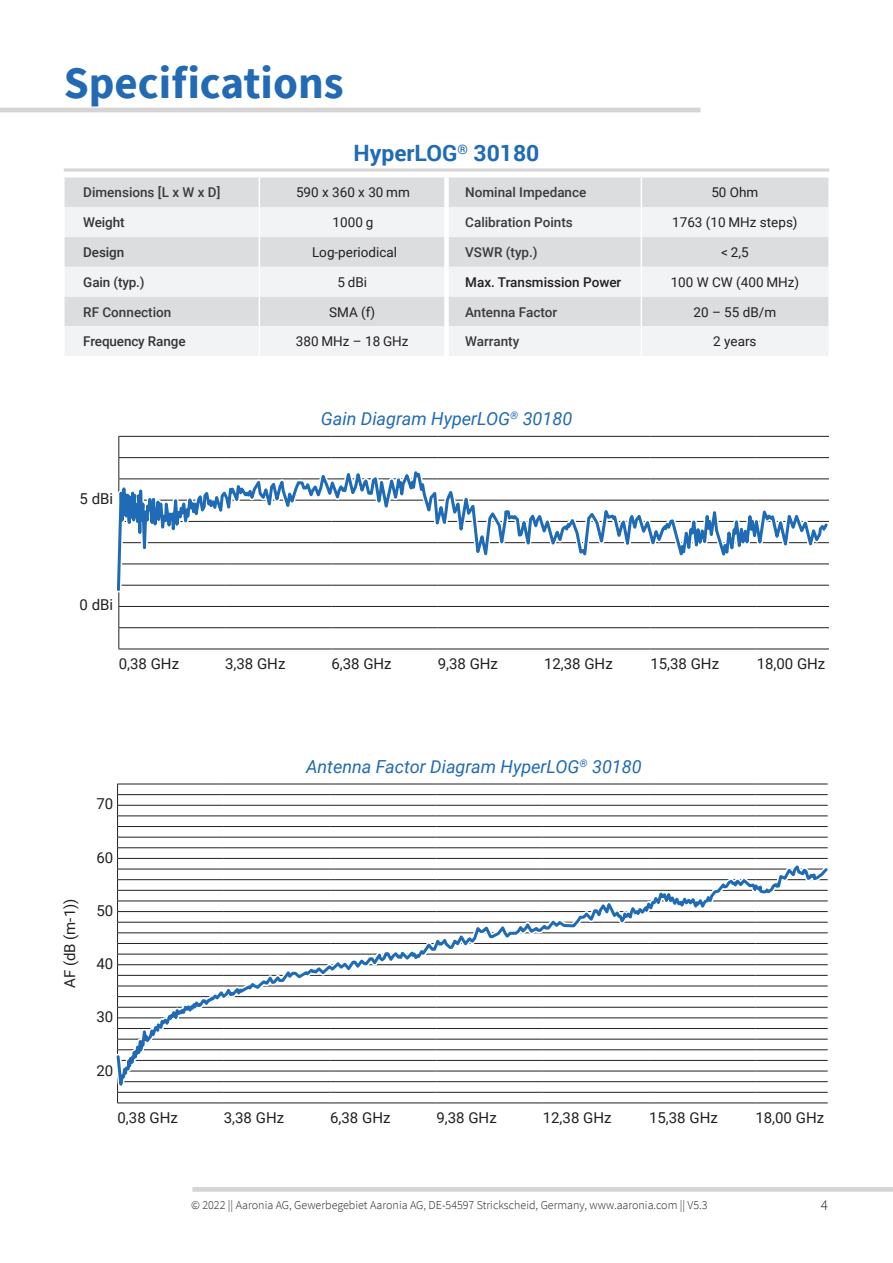
<style>
.page{position:relative;width:893px;height:1263px;background:#fff}
.page>*{position:absolute;margin:0;border:0;box-sizing:border-box;transform-origin:0 0}
.t1{font:700 45px "Source Sans Pro";color:#226ab4}
.t2{font:700 22.5px "Roboto";color:#1f6bb5}
.t3{font:italic 18px "Roboto";color:#226ab4}
.t4{font:15px "Roboto";color:#231f20}
.t5{font:300 15px "Source Sans Pro";color:#231f20}
.t6{font:13.5px "Roboto";color:#231f20}
.t7{font:500 13.5px "Roboto";color:#3c3a3b}
.t8{font:500 13.5px "Roboto";letter-spacing:-.01em;color:#333538}
.t9{font:500 13.5px "Roboto";color:#231f20}
.t10{font:300 12px "Source Sans Pro";color:#231f20}
</style>
<div class="page">
<svg style="left:192px;top:1187px;width:701px;height:5px;background:#d8d6d6"></svg>
<svg style="left:65px;top:207px;width:47px;height:149px;fill:#f2f3f4"></svg>
<hr style="left:0;top:108px;width:701px;height:4px;background:#d6d4d4">
<div style="left:64px;top:168px;width:765px;height:3px;border:2px solid #d6d4d4"></div>
<hr style="left:117px;top:794px;width:107px;height:1px;background:#231f20">
<hr style="left:224px;top:794px;width:106px;height:1px;background:#231f20">
<hr style="left:330px;top:794px;width:106px;height:1px;background:#231f20">
<hr style="left:436px;top:794px;width:107px;height:1px;background:#231f20">
<hr style="left:543px;top:794px;width:106px;height:1px;background:#231f20">
<hr style="left:649px;top:794px;width:106px;height:1px;background:#231f20">
<hr style="left:755px;top:794px;width:73px;height:1px;background:#231f20">
<hr style="left:117px;top:816px;width:107px;height:1px;background:#231f20">
<hr style="left:224px;top:816px;width:106px;height:1px;background:#231f20">
<hr style="left:330px;top:816px;width:106px;height:1px;background:#231f20">
<hr style="left:436px;top:816px;width:107px;height:1px;background:#231f20">
<hr style="left:543px;top:816px;width:106px;height:1px;background:#231f20">
<hr style="left:649px;top:816px;width:106px;height:1px;background:#231f20">
<hr style="left:755px;top:816px;width:73px;height:1px;background:#231f20">
<hr style="left:117px;top:837px;width:107px;height:1px;background:#231f20">
<hr style="left:224px;top:837px;width:106px;height:1px;background:#231f20">
<hr style="left:330px;top:837px;width:106px;height:1px;background:#231f20">
<hr style="left:436px;top:837px;width:107px;height:1px;background:#231f20">
<hr style="left:543px;top:837px;width:106px;height:1px;background:#231f20">
<hr style="left:649px;top:837px;width:106px;height:1px;background:#231f20">
<hr style="left:755px;top:837px;width:73px;height:1px;background:#231f20">
<hr style="left:117px;top:847px;width:107px;height:1px;background:#231f20">
<hr style="left:224px;top:847px;width:106px;height:1px;background:#231f20">
<hr style="left:330px;top:847px;width:106px;height:1px;background:#231f20">
<hr style="left:436px;top:847px;width:107px;height:1px;background:#231f20">
<hr style="left:543px;top:847px;width:106px;height:1px;background:#231f20">
<hr style="left:649px;top:847px;width:106px;height:1px;background:#231f20">
<hr style="left:755px;top:847px;width:73px;height:1px;background:#231f20">
<svg style="left:117px;top:785px;width:1px;height:69px"></svg>
<hr style="left:118px;top:805px;width:106px;height:1px;background:#231f20">
<hr style="left:224px;top:805px;width:106px;height:1px;background:#231f20">
<hr style="left:330px;top:805px;width:106px;height:1px;background:#231f20">
<hr style="left:436px;top:805px;width:107px;height:1px;background:#231f20">
<hr style="left:543px;top:805px;width:106px;height:1px;background:#231f20">
<hr style="left:649px;top:805px;width:106px;height:1px;background:#231f20">
<hr style="left:755px;top:805px;width:73px;height:1px;background:#231f20">
<hr style="left:117px;top:826px;width:107px;height:1px;background:#231f20">
<hr style="left:224px;top:826px;width:106px;height:1px;background:#231f20">
<hr style="left:330px;top:826px;width:106px;height:1px;background:#231f20">
<hr style="left:436px;top:826px;width:107px;height:1px;background:#231f20">
<hr style="left:543px;top:826px;width:106px;height:1px;background:#231f20">
<hr style="left:649px;top:826px;width:106px;height:1px;background:#231f20">
<hr style="left:755px;top:826px;width:73px;height:1px;background:#231f20">
<hr style="left:117px;top:784px;width:107px;height:1px;background:#231f20">
<hr style="left:224px;top:784px;width:106px;height:1px;background:#231f20">
<hr style="left:330px;top:784px;width:106px;height:1px;background:#231f20">
<hr style="left:436px;top:784px;width:107px;height:1px;background:#231f20">
<hr style="left:543px;top:784px;width:106px;height:1px;background:#231f20">
<hr style="left:649px;top:784px;width:106px;height:1px;background:#231f20">
<hr style="left:755px;top:784px;width:73px;height:1px;background:#231f20">
<svg style="left:112px;top:169px;width:717px;height:187px"></svg>
<svg style="left:115px;top:340px;width:714px;height:310px"></svg>
<svg style="left:117px;top:854px;width:711px;height:7px"></svg>
<svg style="left:116px;top:861px;width:712px;height:243px"></svg>
<p class="t1" style="left:64px;top:52px;width:281px">Specifications</p>
<p class="t2" style="left:353px;top:137px;width:187px">HyperLOG<sup>®</sup> 30180</p>
<p class="t7" style="left:83px;top:183px;width:139px">Dimensions [L x W x D]</p>
<p class="t6" style="left:296px;top:183px;width:115px">590 x 360 x 30 mm</p>
<p class="t7" style="left:465px;top:183px;width:123px">Nominal Impedance</p>
<p class="t6" style="left:711px;top:183px;width:49px">50 Ohm</p>
<p class="t8" style="left:83px;top:213px;width:43px">Weight</p>
<p class="t6" style="left:333px;top:213px;width:42px">1000 g</p>
<p class="t7" style="left:465px;top:213px;width:109px">Calibration Points</p>
<p class="t6" style="left:672px;top:213px;width:127px">1763 (10 MHz steps)</p>
<p class="t8" style="left:83px;top:243px;width:42px">Design</p>
<p class="t6" style="left:312px;top:243px;width:87px">Log-periodical</p>
<p class="t7" style="left:465px;top:243px;width:74px">VSWR (typ.)</p>
<p class="t6" style="left:721px;top:243px;width:29px">&lt; 2,5</p>
<p class="t8" style="left:83px;top:272px;width:63px">Gain (typ.)</p>
<p class="t6" style="left:337px;top:272px;width:31px">5 dBi</p>
<p class="t9" style="left:465px;top:272px;width:158px">Max. Transmission Power</p>
<p class="t6" style="left:671px;top:272px;width:130px">100 W CW (400 MHz)</p>
<p class="t7" style="left:83px;top:302px;width:90px">RF Connection</p>
<p class="t6" style="left:329px;top:302px;width:48px">SMA (f)</p>
<p class="t7" style="left:465px;top:302px;width:93px">Antenna Factor</p>
<p class="t6" style="left:694px;top:302px;width:84px">20 – 55 dB/m</p>
<p class="t8" style="left:83px;top:332px;width:104px">Frequency Range</p>
<p class="t6" style="left:296px;top:332px;width:114px">380 MHz – 18 GHz</p>
<p class="t7" style="left:465px;top:332px;width:56px">Warranty</p>
<p class="t6" style="left:713px;top:332px;width:45px">2 years</p>
<p class="t4" style="left:80px;top:488px;width:35px">5 dBi</p>
<p class="t4" style="left:80px;top:594px;width:35px">0 dBi</p>
<p class="t3" style="left:321px;top:406px;width:253px">Gain Diagram HyperLOG<sup>®</sup> 30180</p>
<p class="t4" style="left:119px;top:653px;width:62px">0,38 GHz</p>
<p class="t4" style="left:225px;top:653px;width:62px">3,38 GHz</p>
<p class="t4" style="left:331px;top:653px;width:62px">6,38 GHz</p>
<p class="t4" style="left:438px;top:653px;width:62px">9,38 GHz</p>
<p class="t4" style="left:544px;top:653px;width:70px">12,38 GHz</p>
<p class="t4" style="left:650px;top:653px;width:70px">15,38 GHz</p>
<p class="t4" style="left:757px;top:653px;width:70px">18,00 GHz</p>
<p class="t4" style="left:59px;top:988px;width:91px;rotate:-90deg">AF (dB (m-1))</p>
<p class="t4" style="left:96px;top:794px;width:18px">70</p>
<p class="t4" style="left:96px;top:847px;width:18px">60</p>
<p class="t4" style="left:96px;top:900px;width:18px">50</p>
<p class="t4" style="left:96px;top:953px;width:18px">40</p>
<p class="t4" style="left:96px;top:1007px;width:18px">30</p>
<p class="t4" style="left:96px;top:1060px;width:18px">20</p>
<p class="t3" style="left:306px;top:754px;width:337px">Antenna Factor Diagram HyperLOG<sup>®</sup> 30180</p>
<p class="t4" style="left:118px;top:1107px;width:62px">0,38 GHz</p>
<p class="t4" style="left:224px;top:1107px;width:62px">3,38 GHz</p>
<p class="t4" style="left:330px;top:1107px;width:62px">6,38 GHz</p>
<p class="t4" style="left:436px;top:1107px;width:62px">9,38 GHz</p>
<p class="t4" style="left:543px;top:1107px;width:70px">12,38 GHz</p>
<p class="t4" style="left:649px;top:1107px;width:70px">15,38 GHz</p>
<p class="t4" style="left:755px;top:1107px;width:70px">18,00 GHz</p>
<p class="t10" style="left:191px;top:1197px;width:518px">© 2022 || Aaronia AG, Gewerbegebiet Aaronia AG, DE-54597 Strickscheid, Germany, www.aaronia.com || V5.3</p>
<p class="t5" style="left:821px;top:1196px;width:9px">4</p>
</div>
